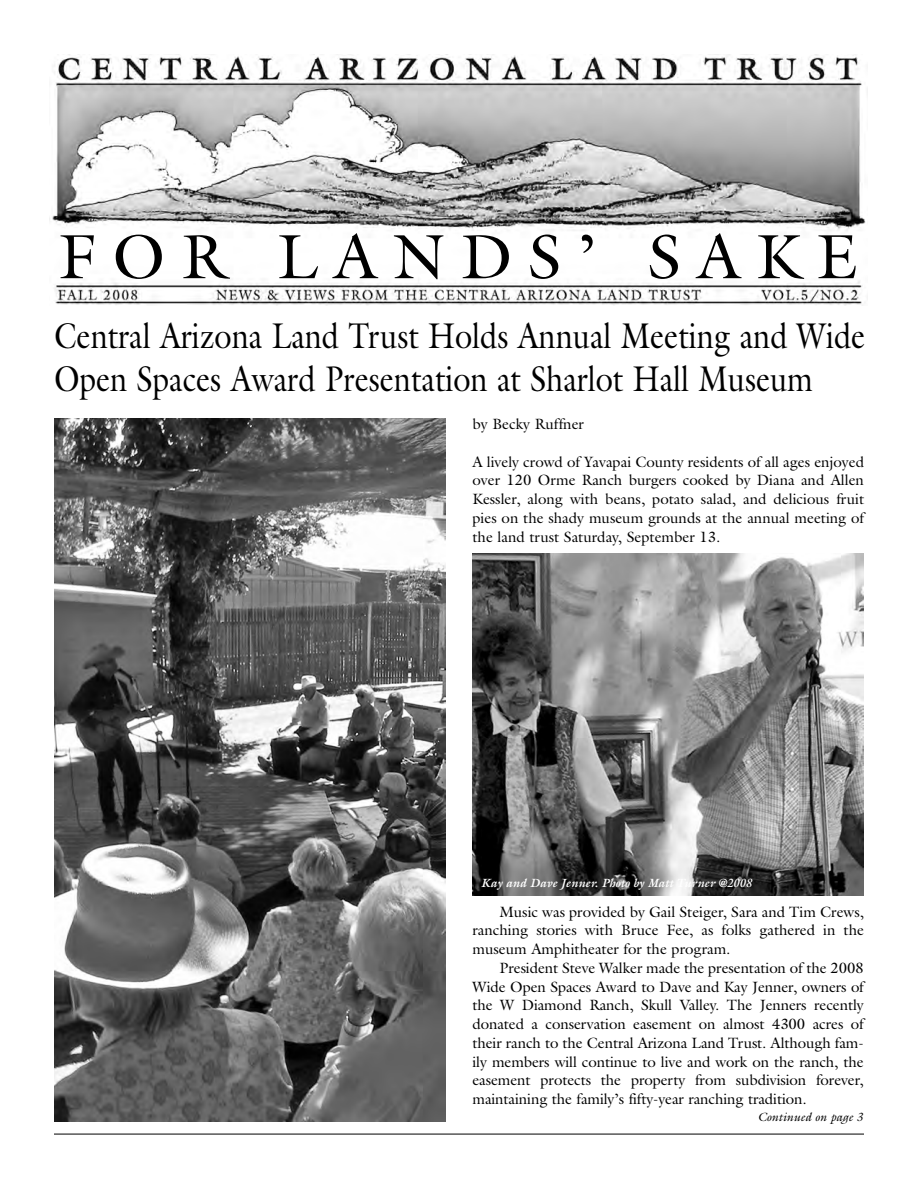
<style>
.page{position:relative;width:918px;height:1188px;background:#fff}
.page>*{position:absolute;margin:0;border:0;box-sizing:border-box;transform-origin:0 0}
.t1{font:63px "Galliard";letter-spacing:.255em;color:#000}
.t2{font:36px/43.2px "Galliard";color:#000;scale:.85 1}
.t3{font:15px/18.8px "Galliard";color:#000;text-align:justify}
.t4{font:italic 700 12px "Galliard";color:#fff}
.t5{font:italic 12px "Galliard";color:#000}
</style>
<div class="page">
<hr style="left:54px;top:1134px;width:810px;height:1px;background:#000">
<img style="left:52px;top:54px;width:816px;height:251px">
<img style="left:54px;top:418px;width:392px;height:703px">
<img style="left:472px;top:553px;width:392px;height:343px">
<h1 class="t1" style="left:60px;top:220px;width:800px">FOR LANDS’ SAKE</h1>
<h2 class="t2" style="left:54px;top:314px;width:956px">Central Arizona Land Trust Holds Annual Meeting and Wide<br>Open Spaces Award Presentation at Sharlot Hall Museum</h2>
<p class="t3" style="left:472px;top:414px;width:113px">by Becky Ruffner</p>
<p class="t3" style="left:472px;top:452px;width:393px">A lively crowd of Yavapai County residents of all ages enjoyed over 120 Orme Ranch burgers cooked by Diana and Allen Kessler, along with beans, potato salad, and delicious fruit pies on the shady museum grounds at the annual meeting of the land trust Saturday, September 13.</p>
<p class="t4" style="left:481px;top:876px;width:272px">Kay and Dave Jenner. Photo by Matt Turner @2008</p>
<p class="t3" style="left:472px;top:902px;width:393px;text-indent:27px">Music was provided by Gail Steiger, Sara and Tim Crews, ranching stories with Bruce Fee, as folks gathered in the museum Amphitheater for the program.</p>
<p class="t3" style="left:472px;top:958px;width:393px;text-indent:27px">President Steve Walker made the presentation of the 2008<br>Wide Open Spaces Award to Dave and Kay Jenner, owners of the W Diamond Ranch, Skull Valley. The Jenners recently donated a conservation easement on almost 4300 acres of their ranch to the Central Arizona Land Trust. Although fam&shy;ily members will continue to live and work on the ranch, the easement protects the property from subdivision forever, maintaining the family’s fifty-year ranching tradition.</p>
<p class="t5" style="left:758px;top:1110px;width:106px">Continued on page 3</p>
</div>
